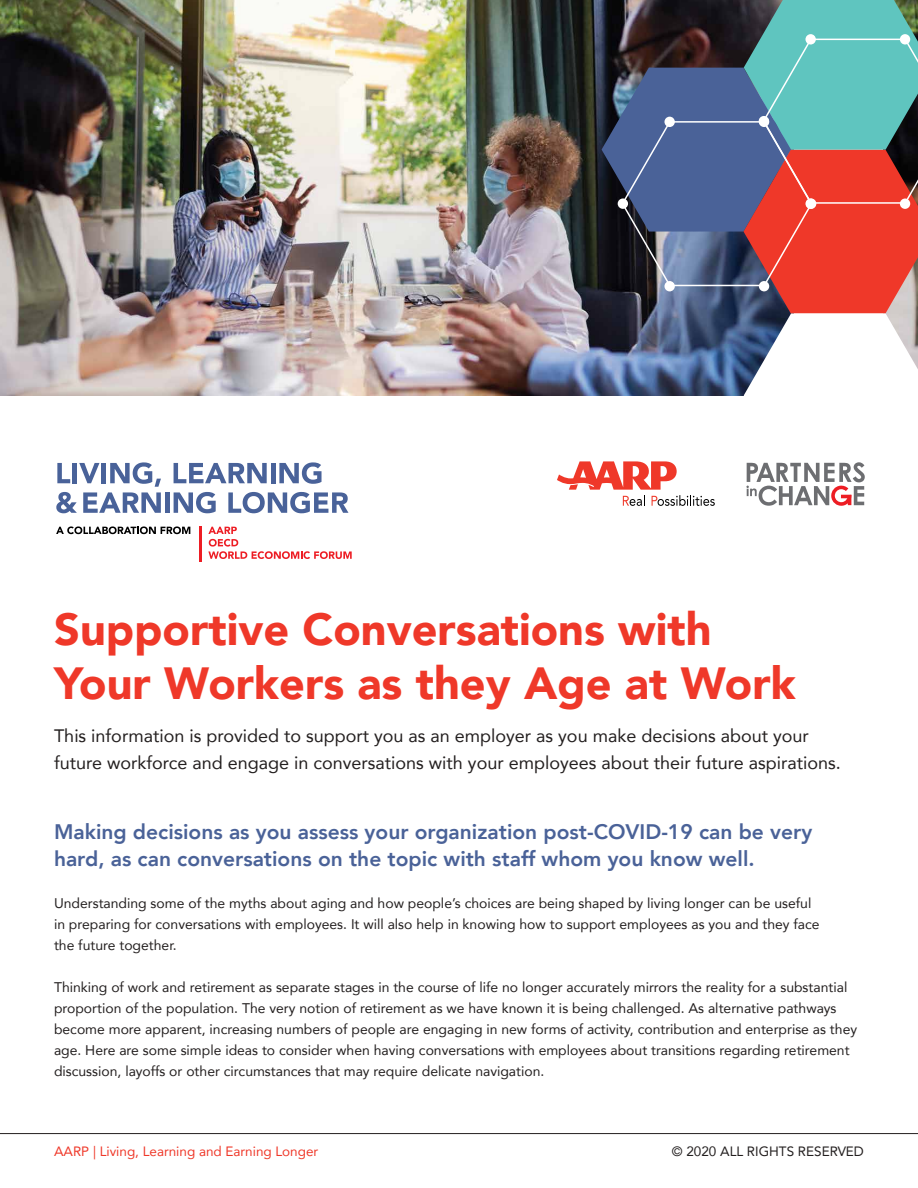
<style>
.page{position:relative;width:918px;height:1188px;background:#fff}
.page>*{position:absolute;margin:0;border:0;box-sizing:border-box;transform-origin:0 0}
.t1{font:900 45px/54px "Avenir";color:#ef3829}
.t2{font:800 21px/27px "Avenir";color:#4a6298}
.t3{font:18px/27px "Avenir";color:#231f1f}
.t4{font:13.95px/21px "Avenir";color:#231f1f}
.t5{font:13.5px "Avenir";color:#ef3829}
.t6{font:13.5px "Avenir";color:#231f1f}
</style>
<div class="page">
<img style="left:0;top:0;width:557px;height:396px">
<hr style="left:0;top:1133px;width:918px;height:1px;background:#231f1f">
<svg style="left:174px;top:463px;width:93px;height:20px"></svg>
<hr style="left:271px;top:463px;width:4px;height:20px;background:#496299">
<svg style="left:279px;top:462px;width:43px;height:22px"></svg>
<svg style="left:56px;top:462px;width:105px;height:51px"></svg>
<hr style="left:165px;top:492px;width:4px;height:21px;background:#496299">
<svg style="left:174px;top:492px;width:42px;height:21px"></svg>
<svg style="left:228px;top:492px;width:120px;height:21px"></svg>
<svg style="left:56px;top:526px;width:134px;height:8px"></svg>
<svg style="left:208px;top:527px;width:144px;height:32px"></svg>
<hr style="left:199px;top:526px;width:3px;height:35px;background:#ed1d24">
<img style="left:557px;top:0;width:361px;height:506px">
<h1 class="t1" style="left:54px;top:601px;width:743px">Supportive Conversations with<br>Your Workers as they Age at Work</h1>
<p class="t3" style="left:54px;top:722px;width:788px">This information is provided to support you as an employer as you make decisions about your future workforce and engage in conversations with your employees about their future aspirations.</p>
<h2 class="t2" style="left:54px;top:818px;width:760px">Making decisions as you assess your organization post-COVID-19 can be very hard, as can conversations on the topic with staff whom you know well.</h2>
<p class="t4" style="left:54px;top:892px;width:767px">Understanding some of the myths about aging and how people’s choices are being shaped by living longer can be useful in preparing for conversations with employees. It will also help in knowing how to support employees as you and they face the future together.</p>
<p class="t4" style="left:54px;top:976px;width:805px">Thinking of work and retirement as separate stages in the course of life no longer accurately mirrors the reality for a substantial proportion of the population. The very notion of retirement as we have known it is being challenged. As alternative pathways become more apparent, increasing numbers of people are engaging in new forms of activity, contribution and enterprise as they age. Here are some simple ideas to consider when having conversations with employees about transitions regarding retirement discussion, layoffs or other circumstances that may require delicate navigation.</p>
<p class="t5" style="left:54px;top:1141px;width:266px">AARP | Living, Learning and Earning Longer</p>
<p class="t6" style="left:672px;top:1141px;width:194px">© 2020 ALL RIGHTS RESERVED</p>
</div>
